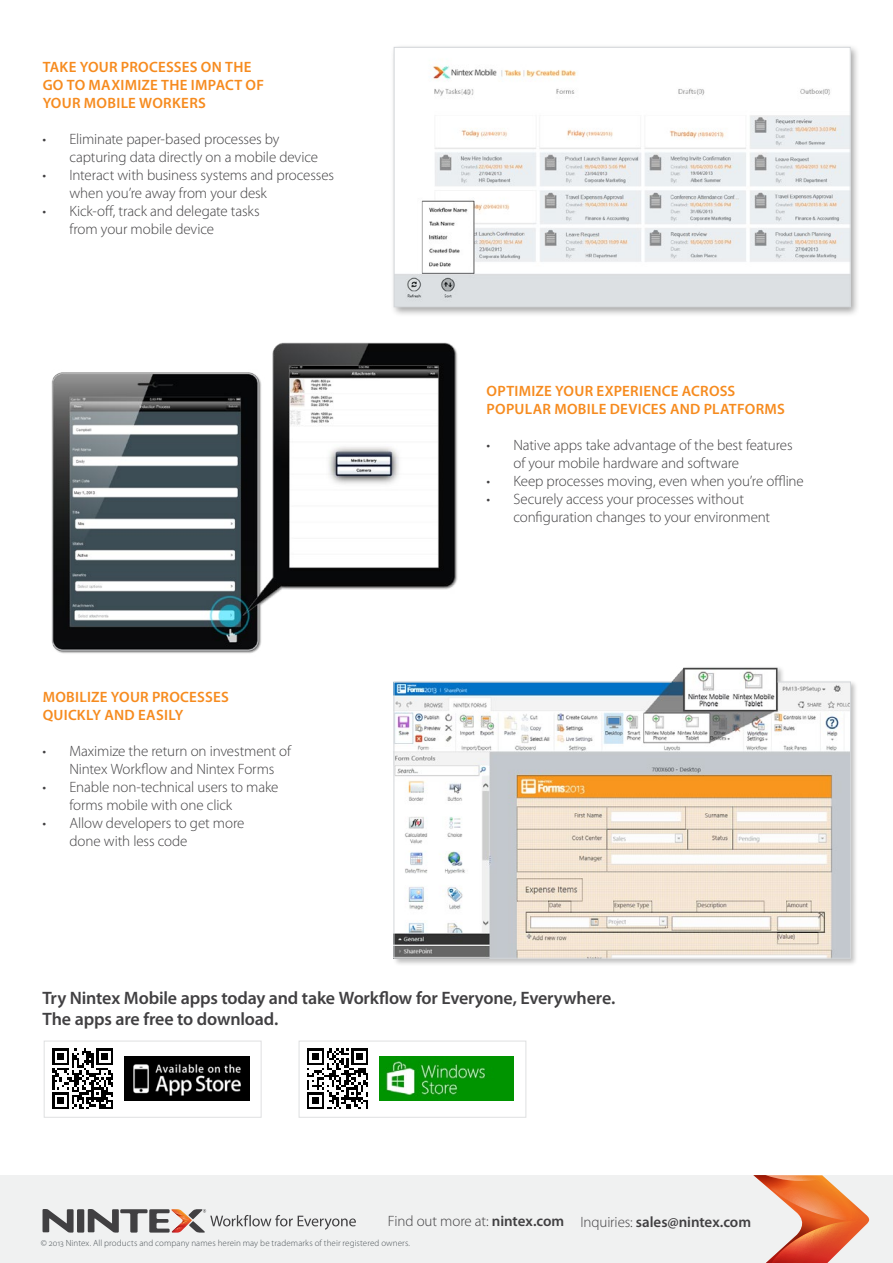
<style>
.page{position:relative;width:893px;height:1263px;background:#fff}
.page>*{position:absolute;margin:0;border:0;box-sizing:border-box;transform-origin:0 0}
.t1{font:600 18px/21.6px "Myriad Pro";letter-spacing:-.01em;color:#414042}
.t2{font:300 15px/18px "Myriad Pro";letter-spacing:-.01em;color:#414042}
.t3{font:600 15px/18px "Myriad Pro";letter-spacing:.02em;color:#f68b1f}
.t4{font:600 15px "Myriad Pro";letter-spacing:-.005em;color:#414042}
.t5{font:300 9px "Myriad Pro";letter-spacing:.01em;color:#4d5458}
.s1{font-weight:300}
</style>
<div class="page">
<div style="left:391px;top:43px;width:469px;height:274px;background:#000;opacity:.35"></div>
<img style="left:396px;top:49px;width:452px;height:256px">
<div style="left:394px;top:47px;width:456px;height:260px;border:1px solid #d3d6d9"></div>
<div style="left:392px;top:665px;width:466px;height:301px;background:#000;opacity:.25"></div>
<img style="left:394px;top:666px;width:456px;height:15px">
<svg style="left:393px;top:681px;width:458px;height:278px"></svg>
<div style="left:0;top:1175px;width:893px;height:88px;background:#f0f1f1"></div>
<svg style="left:753px;top:1175px;width:116px;height:88px"></svg>
<svg style="left:43px;top:1209px;width:31px;height:23px"></svg>
<div style="left:77px;top:1209px;width:7px;height:23px;background:#414042"></div>
<svg style="left:88px;top:1209px;width:268px;height:24px"></svg>
<img style="left:52px;top:342px;width:406px;height:312px">
<img style="left:379px;top:1057px;width:135px;height:43px">
<img style="left:124px;top:1057px;width:125px;height:43px">
<svg style="left:43px;top:1040px;width:80px;height:77px"></svg>
<svg style="left:298px;top:1040px;width:80px;height:78px"></svg>
<div style="left:44px;top:1041px;width:217px;height:77px;border:1px solid #dfe0e1"></div>
<div style="left:299px;top:1041px;width:227px;height:77px;border:1px solid #dfe0e1"></div>
<p class="t3" style="left:43px;top:58px;width:223px">TAKE YOUR PROCESSES ON THE<br>GO TO MAXIMIZE THE IMPACT OF<br>YOUR MOBILE WORKERS</p>
<p class="t2" style="left:70px;top:130px;width:250px;text-indent:-27px">• Eliminate paper-based processes by capturing data directly on a mobile device</p>
<p class="t2" style="left:70px;top:166px;width:266px;text-indent:-27px">• Interact with business systems and processes when you’re away from your desk</p>
<p class="t2" style="left:70px;top:202px;width:192px;text-indent:-27px">• Kick-off, track and delegate tasks from your mobile device</p>
<p class="t3" style="left:43px;top:688px;width:188px">MOBILIZE YOUR PROCESSES<br>QUICKLY AND EASILY</p>
<p class="t2" style="left:70px;top:742px;width:223px;text-indent:-27px">• Maximize the return on investment of<br>Nintex Workflow and Nintex Forms</p>
<p class="t2" style="left:70px;top:778px;width:210px;text-indent:-27px">• Enable non-technical users to make forms mobile with one click</p>
<p class="t2" style="left:70px;top:814px;width:176px;text-indent:-27px">• Allow developers to get more done with less code</p>
<p class="t3" style="left:487px;top:382px;width:300px">OPTIMIZE YOUR EXPERIENCE ACROSS<br>POPULAR MOBILE DEVICES AND PLATFORMS</p>
<p class="t2" style="left:513px;top:436px;width:281px;text-indent:-27px">• Native apps take advantage of the best features of your mobile hardware and software</p>
<p class="t2" style="left:486px;top:472px;width:319px">• Keep processes moving, even when you’re offline</p>
<p class="t2" style="left:513px;top:490px;width:258px;text-indent:-27px">• Securely access your processes without configuration changes to your environment</p>
<p class="t1" style="left:43px;top:986px;width:574px">TRY NINTEX MOBILE APPS TODAY AND TAKE WORKFLOW FOR EVERYONE, EVERYWHERE.<br>THE APPS ARE FREE TO DOWNLOAD.</p>
<p class="t4" style="left:388px;top:1213px;width:365px"><span class="s1">Find out more at:</span> NINTEX.COM <span class="s1">Inquiries:</span> SALES@NINTEX.COM</p>
<p class="t5" style="left:41px;top:1238px;width:371px">© 2013 Nintex. All products and company names herein may be trademarks of their registered owners.</p>
</div>
